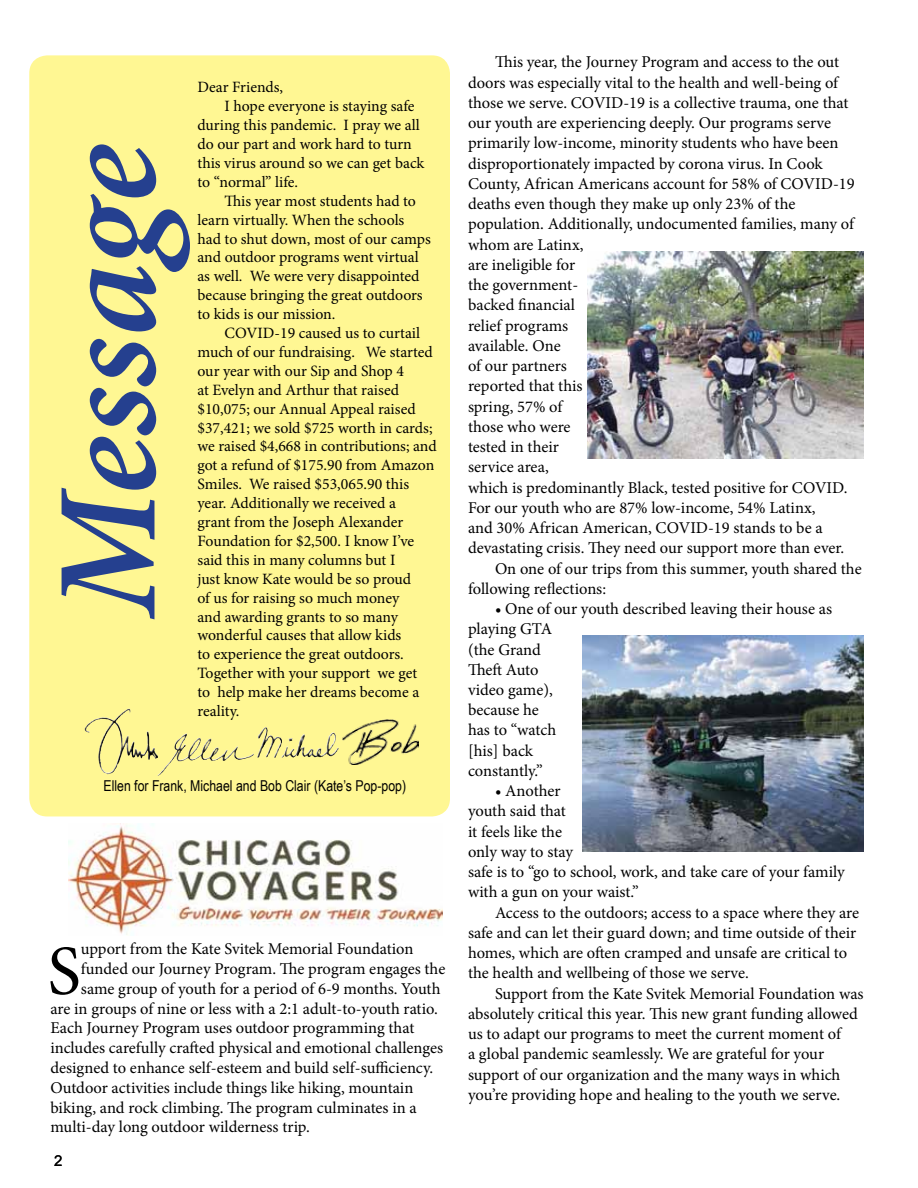
<style>
.page{position:relative;width:918px;height:1188px;background:#fff}
.page>*{position:absolute;margin:0;border:0;box-sizing:border-box;transform-origin:0 0}
.t1{font:italic 600 143.25px "Minion Pro";letter-spacing:-.005em;color:#25408f}
.t2{font:70.35px "Minion Pro";color:#000}
.t3{font:16.5px/20.2px "Minion Pro";color:#000}
.t4{font:15.75px "Minion Pro";letter-spacing:-.005em;color:#000}
.t5{font:15px "Arial Narrow";color:#000}
.t6{font:15px "Arial";color:#000}
</style>
<div class="page">
<div style="left:29px;top:55px;width:421px;height:761px;background:#fff793;border-radius:18px"></div>
<img style="left:85px;top:711px;width:46px;height:63px">
<img style="left:342px;top:719px;width:77px;height:45px">
<img style="left:68px;top:823px;width:375px;height:112px">
<img style="left:587px;top:252px;width:277px;height:207px">
<img style="left:582px;top:636px;width:282px;height:216px">
<p class="t4" style="left:197px;top:77px;width:87px">Dear Friends,</p>
<p class="t4" style="left:224px;top:96px;width:192px">I hope everyone is staying safe</p>
<p class="t4" style="left:197px;top:115px;width:224px">during this pandemic. I pray we all</p>
<p class="t4" style="left:197px;top:133px;width:216px">do our part and work hard to turn</p>
<p class="t4" style="left:197px;top:152px;width:228px">this virus around so we can get back</p>
<p class="t4" style="left:197px;top:171px;width:102px">to “normal” life.</p>
<p class="t4" style="left:224px;top:190px;width:193px">This year most students had to</p>
<p class="t4" style="left:197px;top:209px;width:208px">learn virtually. When the schools</p>
<p class="t4" style="left:197px;top:228px;width:235px">had to shut down, most of our camps</p>
<p class="t4" style="left:197px;top:247px;width:223px">and outdoor programs went virtual</p>
<p class="t4" style="left:197px;top:266px;width:224px">as well. We were very disappointed</p>
<p class="t4" style="left:197px;top:285px;width:227px">because bringing the great outdoors</p>
<p class="t4" style="left:197px;top:304px;width:140px">to kids is our mission.</p>
<p class="t4" style="left:224px;top:322px;width:197px">COVID-19 caused us to curtail</p>
<p class="t4" style="left:197px;top:341px;width:237px">much of our fundraising. We started</p>
<p class="t4" style="left:197px;top:360px;width:208px">our year with our Sip and Shop 4</p>
<p class="t4" style="left:197px;top:379px;width:203px">at Evelyn and Arthur that raised</p>
<p class="t4" style="left:197px;top:398px;width:220px">$10,075; our Annual Appeal raised</p>
<p class="t4" style="left:197px;top:417px;width:237px">$37,421; we sold $725 worth in cards;</p>
<p class="t4" style="left:197px;top:436px;width:241px">we raised $4,668 in contributions; and</p>
<p class="t4" style="left:197px;top:455px;width:238px">got a refund of $175.90 from Amazon</p>
<p class="t4" style="left:197px;top:474px;width:213px">Smiles. We raised $53,065.90 this</p>
<p class="t4" style="left:197px;top:493px;width:200px">year. Additionally we received a</p>
<p class="t4" style="left:197px;top:511px;width:207px">grant from the Joseph Alexander</p>
<p class="t4" style="left:197px;top:530px;width:218px">Foundation for $2,500. I know I’ve</p>
<p class="t4" style="left:197px;top:549px;width:199px">said this in many columns but I</p>
<p class="t4" style="left:197px;top:568px;width:215px">just know Kate would be so proud</p>
<p class="t4" style="left:197px;top:587px;width:204px">of us for raising so much money</p>
<p class="t4" style="left:197px;top:606px;width:202px">and awarding grants to so many</p>
<p class="t4" style="left:197px;top:625px;width:205px">wonderful causes that allow kids</p>
<p class="t4" style="left:197px;top:644px;width:208px">to experience the great outdoors.</p>
<p class="t4" style="left:197px;top:663px;width:221px">Together with your support we get</p>
<p class="t4" style="left:197px;top:682px;width:223px">to help make her dreams become a</p>
<p class="t4" style="left:197px;top:700px;width:43px">reality.</p>
<h1 class="t1" style="left:8px;top:618px;width:475px;rotate:-90deg">Message</h1>
<p class="t5" style="left:104px;top:775px;width:304px">Ellen for Frank, Michael and Bob Clair (Kate’s Pop-pop)</p>
<h2 class="t2" style="left:47px;top:924px;width:35px">S</h2>
<p class="t3" style="left:81px;top:939px;width:334px">upport from the Kate Svitek Memorial Foundation</p>
<p class="t3" style="left:81px;top:959px;width:366px">funded our Journey Program. The program engages the</p>
<p class="t3" style="left:81px;top:978px;width:361px">same group of youth for a period of 6-9 months. Youth</p>
<p class="t3" style="left:50px;top:998px;width:389px">are in groups of nine or less with a 2:1 adult-to-youth ratio.</p>
<p class="t3" style="left:50px;top:1018px;width:365px">Each Journey Program uses outdoor programming that</p>
<p class="t3" style="left:50px;top:1038px;width:394px">includes carefully crafted physical and emotional challenges</p>
<p class="t3" style="left:50px;top:1058px;width:384px">designed to enhance self-esteem and build self-sufficiency.</p>
<p class="t3" style="left:50px;top:1077px;width:365px">Outdoor activities include things like hiking, mountain</p>
<p class="t3" style="left:50px;top:1097px;width:368px">biking, and rock climbing. The program culminates in a</p>
<p class="t3" style="left:50px;top:1117px;width:261px">multi-day long outdoor wilderness trip.</p>
<p class="t6" style="left:54px;top:1151px;width:10px">2</p>
<p class="t3" style="left:495px;top:52px;width:346px">This year, the Journey Program and access to the out</p>
<p class="t3" style="left:468px;top:72px;width:372px">doors was especially vital to the health and well-being of</p>
<p class="t3" style="left:468px;top:93px;width:382px">those we serve. COVID-19 is a collective trauma, one that</p>
<p class="t3" style="left:468px;top:113px;width:365px">our youth are experiencing deeply. Our programs serve</p>
<p class="t3" style="left:468px;top:133px;width:372px">primarily low-income, minority students who have been</p>
<p class="t3" style="left:468px;top:153px;width:356px">disproportionately impacted by corona virus. In Cook</p>
<p class="t3" style="left:468px;top:174px;width:388px">County, African Americans account for 58% of COVID-19</p>
<p class="t3" style="left:468px;top:194px;width:329px">deaths even though they make up only 23% of the</p>
<p class="t3" style="left:468px;top:214px;width:387px">population. Additionally, undocumented families, many of</p>
<p class="t3" style="left:468px;top:234px;width:117px">whom are Latinx,</p>
<p class="t3" style="left:468px;top:255px;width:109px">are ineligible for</p>
<p class="t3" style="left:468px;top:275px;width:112px">the government-</p>
<p class="t3" style="left:468px;top:295px;width:108px">backed financial</p>
<p class="t3" style="left:468px;top:315px;width:102px">relief programs</p>
<p class="t3" style="left:468px;top:336px;width:94px">available. One</p>
<p class="t3" style="left:468px;top:356px;width:100px">of our partners</p>
<p class="t3" style="left:468px;top:376px;width:116px">reported that this</p>
<p class="t3" style="left:468px;top:396px;width:96px">spring, 57% of</p>
<p class="t3" style="left:468px;top:416px;width:104px">those who were</p>
<p class="t3" style="left:468px;top:437px;width:93px">tested in their</p>
<p class="t3" style="left:468px;top:457px;width:82px">service area,</p>
<p class="t3" style="left:468px;top:477px;width:381px">which is predominantly Black, tested positive for COVID.</p>
<p class="t3" style="left:468px;top:497px;width:349px">For our youth who are 87% low-income, 54% Latinx,</p>
<p class="t3" style="left:468px;top:518px;width:356px">and 30% African American, COVID-19 stands to be a</p>
<p class="t3" style="left:468px;top:538px;width:378px">devastating crisis. They need our support more than ever.</p>
<p class="t3" style="left:495px;top:558px;width:368px">On one of our trips from this summer, youth shared the</p>
<p class="t3" style="left:468px;top:578px;width:140px">following reflections:</p>
<p class="t3" style="left:468px;top:599px;width:366px;text-indent:27px">• One of our youth described leaving their house as playing GTA<br>(the Grand<br>Theft Auto<br>video game),<br>because he<br>has to “watch<br>[his] back<br>constantly.”</p>
<p class="t3" style="left:468px;top:781px;width:378px;text-indent:27px">• Another<br>youth said that<br>it feels like the<br>only way to stay<br>safe is to “go to school, work, and take care of your family with a gun on your waist.”</p>
<p class="t3" style="left:468px;top:902px;width:393px;text-indent:27px">Access to the outdoors; access to a space where they are safe and can let their guard down; and time outside of their homes, which are often cramped and unsafe are critical to the health and wellbeing of those we serve.</p>
<p class="t3" style="left:468px;top:983px;width:397px;text-indent:27px">Support from the Kate Svitek Memorial Foundation was absolutely critical this year. This new grant funding allowed us to adapt our programs to meet the current moment of<br>a global pandemic seamlessly. We are grateful for your support of our organization and the many ways in which you’re providing hope and healing to the youth we serve.</p>
</div>
